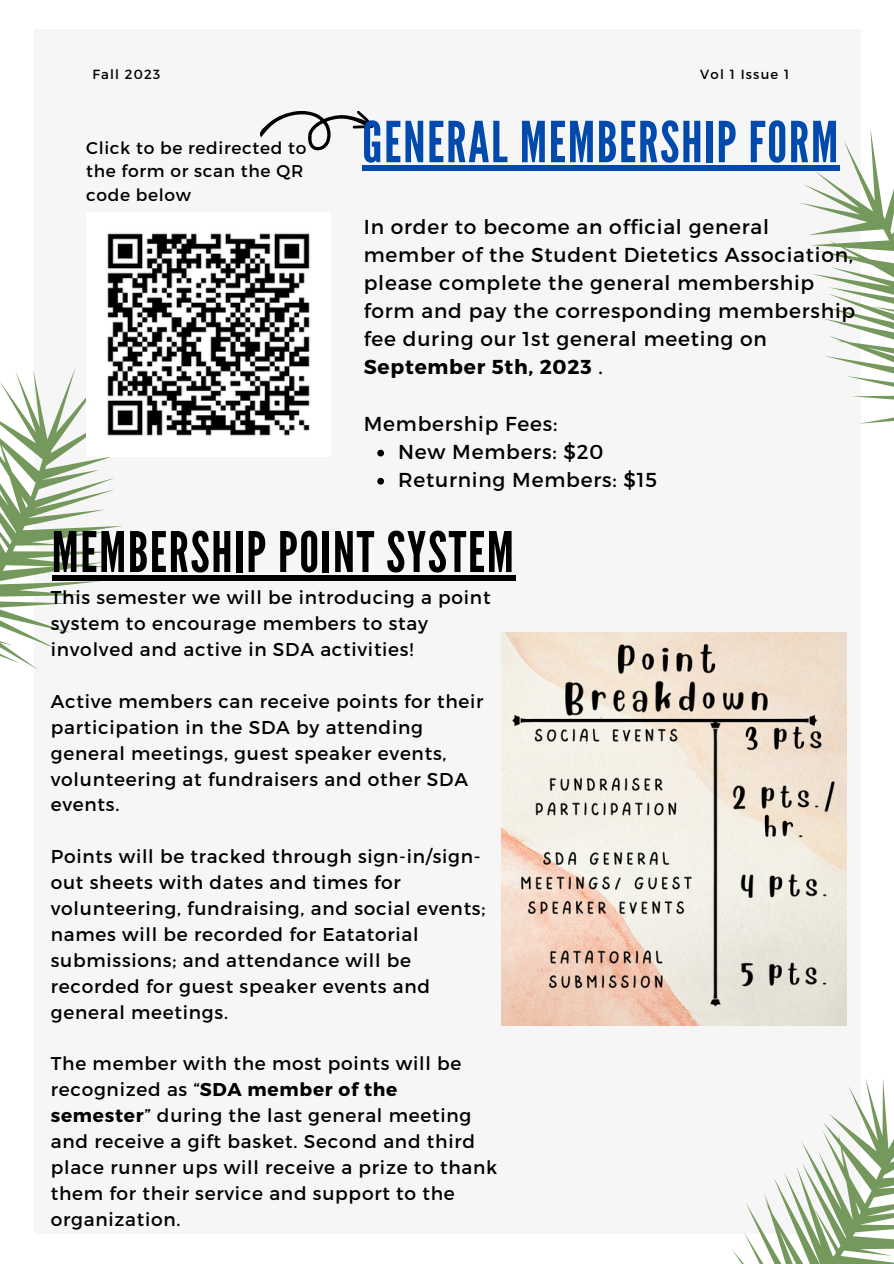
<style>
.page{position:relative;width:894px;height:1264px;background:#fff}
.page>*{position:absolute;margin:0;border:0;box-sizing:border-box;transform-origin:0 0}
.t1{font:56.4px "League Gothic";letter-spacing:.03em;color:#004aad}
.t2{font:55.8px "League Gothic";letter-spacing:.03em;color:#000}
.t3{font:20.1px/28.2px "Montserrat";letter-spacing:.04em;color:#000}
.t4{font:18.6px/25.8px "Montserrat";letter-spacing:.04em;color:#000}
.t5{font:17.1px/23.1px "Montserrat";letter-spacing:.04em;color:#000}
.t6{font:13.2px "Montserrat";letter-spacing:.09em;color:#000}
.s1{font-weight:700}
</style>
<div class="page">
<div style="left:34px;top:30px;width:826px;height:1204px;background:#f6f6f6"></div>
<svg style="left:0;top:368px;width:179px;height:302px"></svg>
<svg style="left:732px;top:1078px;width:161px;height:185px"></svg>
<svg style="left:759px;top:129px;width:134px;height:295px"></svg>
<svg style="left:259px;top:111px;width:115px;height:40px"></svg>
<img style="left:501px;top:632px;width:345px;height:393px">
<img style="left:86px;top:233px;width:224px;height:223px">
<div style="left:362px;top:166px;width:477px;height:5px;background:#004aad"></div>
<svg style="left:377px;top:450px;width:7px;height:6px"></svg>
<svg style="left:377px;top:478px;width:7px;height:6px"></svg>
<div style="left:52px;top:576px;width:463px;height:5px;background:#000"></div>
<p class="t6" style="left:92px;top:66px;width:69px">Fall 2023</p>
<p class="t6" style="left:700px;top:66px;width:90px">Vol 1 Issue 1</p>
<p class="t5" style="left:86px;top:136px;width:222px">Click to be redirected to the form or scan the QR code below</p>
<p class="t1" style="left:362px;top:109px;width:477px">GENERAL MEMBERSHIP FORM</p>
<p class="t3" style="left:363px;top:211px;width:493px">In order to become an official general member of the Student Dietetics Association, please complete the general membership form and pay the corresponding membership fee during our 1st general meeting on <span class="s1">September 5th, 2023</span> .</p>
<p class="t3" style="left:363px;top:408px;width:195px">Membership Fees:</p>
<p class="t3" style="left:398px;top:436px;width:207px">New Members: $20</p>
<p class="t3" style="left:398px;top:464px;width:260px">Returning Members: $15</p>
<p class="t2" style="left:52px;top:520px;width:463px">MEMBERSHIP POINT SYSTEM</p>
<p class="t4" style="left:51px;top:584px;width:441px">This semester we will be introducing a point system to encourage members to stay involved and active in SDA activities!</p>
<p class="t4" style="left:51px;top:687px;width:434px">Active members can receive points for their participation in the SDA by attending general meetings, guest speaker events, volunteering at fundraisers and other SDA events.</p>
<p class="t4" style="left:51px;top:842px;width:436px">Points will be tracked through sign-in/sign&shy;out sheets with dates and times for volunteering, fundraising, and social events; names will be recorded for Eatatorial submissions; and attendance will be recorded for guest speaker events and general meetings.</p>
<p class="t4" style="left:51px;top:1049px;width:448px">The member with the most points will be recognized as “<span class="s1">SDA member of the semester</span>” during the last general meeting and receive a gift basket. Second and third place runner ups will receive a prize to thank them for their service and support to the organization.</p>
</div>
